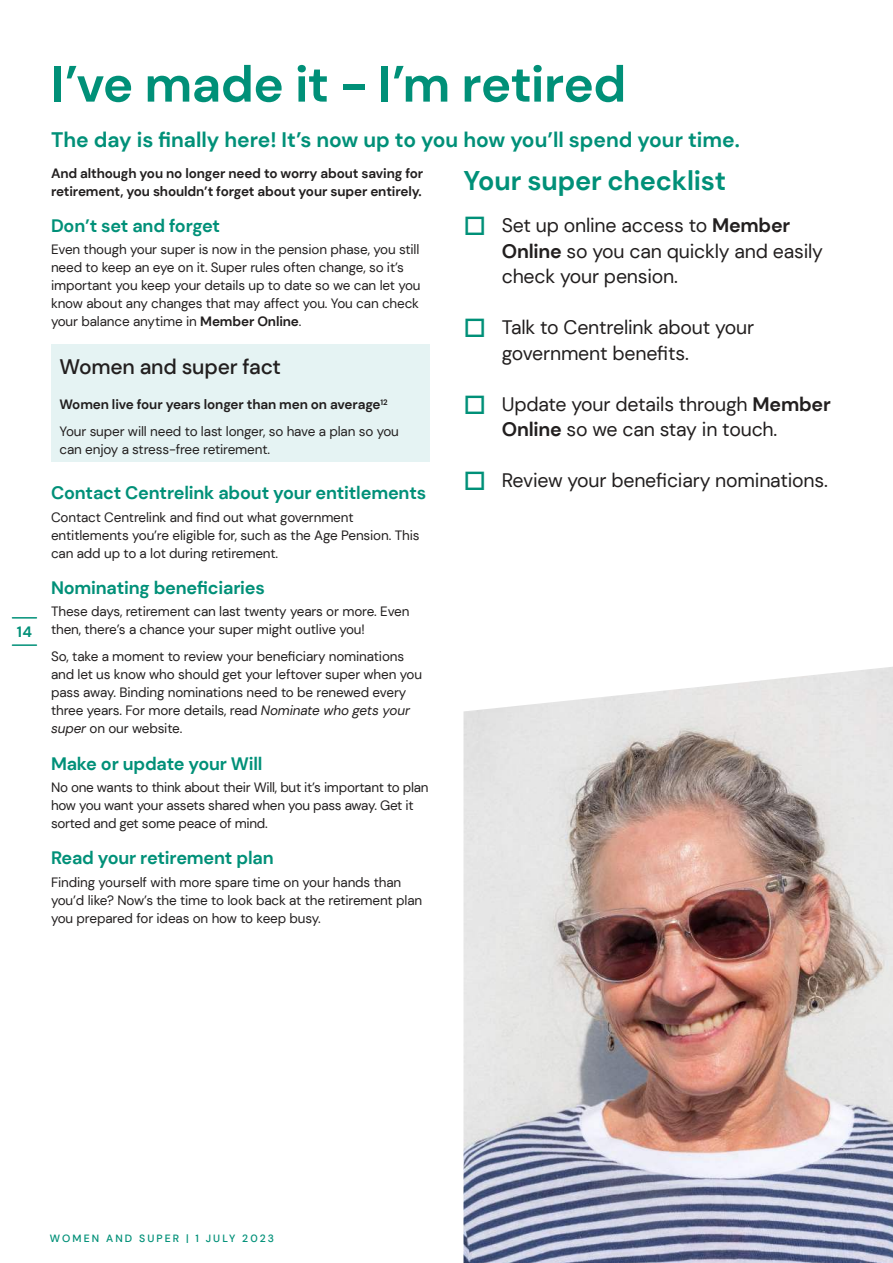
<style>
.page{position:relative;width:893px;height:1263px;background:#fff}
.page>*{position:absolute;margin:0;border:0;box-sizing:border-box;transform-origin:0 0}
.t1{font:700 51px "DM Sans";letter-spacing:-.015em;color:#009078}
.t2{font:700 27px "DM Sans";letter-spacing:-.005em;color:#009078}
.t3{font:700 21px "DM Sans";color:#009078}
.t4{font:500 21px "DM Sans";letter-spacing:-.01em;color:#221f1f}
.t5{font:19.5px/25.5px "DM Sans";letter-spacing:-.01em;color:#221f1f}
.t6{font:700 18px "DM Sans";letter-spacing:-.01em;color:#009078}
.t7{font:700 15px "DM Sans";color:#009078}
.t8{font:13.5px/18px "DM Sans";letter-spacing:-.01em;color:#221f1f}
.t9{font:700 13.5px/18px "DM Sans";letter-spacing:-.01em;color:#221f1f}
.t10{font:500 10.5px "DM Sans";letter-spacing:.2em;color:#009078}
.s1{font-weight:700}
.s2{font-style:italic}
</style>
<div class="page">
<hr style="left:12px;top:617px;width:24px;height:2px;background:#009078">
<hr style="left:12px;top:644px;width:24px;height:2px;background:#009078">
<div style="left:51px;top:345px;width:378px;height:117px;background:#e5f3f3"></div>
<img style="left:463px;top:667px;width:430px;height:596px">
<p class="t7" style="left:17px;top:625px;width:17px">14</p>
<h1 class="t1" style="left:51px;top:60px;width:577px">I’ve made it - I’m retired</h1>
<h3 class="t3" style="left:51px;top:126px;width:690px">The day is 昀椀nally here! It’s now up to you how you’ll spend your time.</h3>
<p class="t9" style="left:51px;top:165px;width:374px">And although you no longer need to worry about saving for retirement, you shouldn’t forget about your super entirely.</p>
<h3 class="t6" style="left:51px;top:218px;width:171px">Don’t set and forget</h3>
<p class="t8" style="left:51px;top:241px;width:371px">Even though your super is now in the pension phase, you still need to keep an eye on it. Super rules often change, so it’s important you keep your details up to date so we can let you know about any changes that may affect you. You can check your balance anytime in <span class="s1">Member Online</span>.</p>
<h2 class="t2" style="left:463px;top:168px;width:264px">Your super checklist</h2>
<h3 class="t5" style="left:502px;top:214px;width:323px">Set up online access to <span class="s1">Member<br>Online</span> so you can quickly and easily check your pension.</h3>
<h3 class="t5" style="left:502px;top:316px;width:254px">Talk to Centrelink about your government bene昀椀ts.</h3>
<h3 class="t5" style="left:502px;top:392px;width:330px">Update your details through <span class="s1">Member<br>Online</span> so we can stay in touch.</h3>
<h3 class="t5" style="left:502px;top:468px;width:328px">Review your bene昀椀ciary nominations.</h3>
<h3 class="t4" style="left:60px;top:354px;width:223px">Women and super fact</h3>
<p class="t8" style="left:60px;top:392px;width:341px;line-height:26.5px"><span class="s1">Women live four years longer than men on average</span><sup>12<br></sup>Your super will need to last longer, so have a plan so you</p>
<p class="t8" style="left:60px;top:441px;width:212px">can enjoy a stress-free retirement.</p>
<h3 class="t6" style="left:51px;top:485px;width:377px">Contact Centrelink about your entitlements</h3>
<p class="t8" style="left:51px;top:508px;width:370px">Contact Centrelink and 昀椀nd out what government entitlements you’re eligible for, such as the Age Pension. This can add up to a lot during retirement.</p>
<h3 class="t6" style="left:51px;top:577px;width:215px">Nominating bene昀椀ciaries</h3>
<p class="t8" style="left:51px;top:604px;width:360px">These days, retirement can last twenty years or more. Even then, there’s a chance your super might outlive you!</p>
<p class="t8" style="left:51px;top:647px;width:373px">So, take a moment to review your bene昀椀ciary nominations and let us know who should get your leftover super when you pass away. Binding nominations need to be renewed every three years. For more details, read <span class="s2">Nominate who gets your super</span> on our website.</p>
<h3 class="t6" style="left:51px;top:755px;width:213px">Make or update your Will</h3>
<p class="t8" style="left:51px;top:779px;width:379px">No one wants to think about their Will, but it’s important to plan how you want your assets shared when you pass away. Get it sorted and get some peace of mind.</p>
<h3 class="t6" style="left:51px;top:850px;width:224px">Read your retirement plan</h3>
<p class="t8" style="left:51px;top:874px;width:373px">Finding yourself with more spare time on your hands than you’d like? Now’s the time to look back at the retirement plan you prepared for ideas on how to keep busy.</p>
<p class="t10" style="left:50px;top:1234px;width:226px">WOMEN AND SUPER | 1 JULY 2023</p>
</div>
